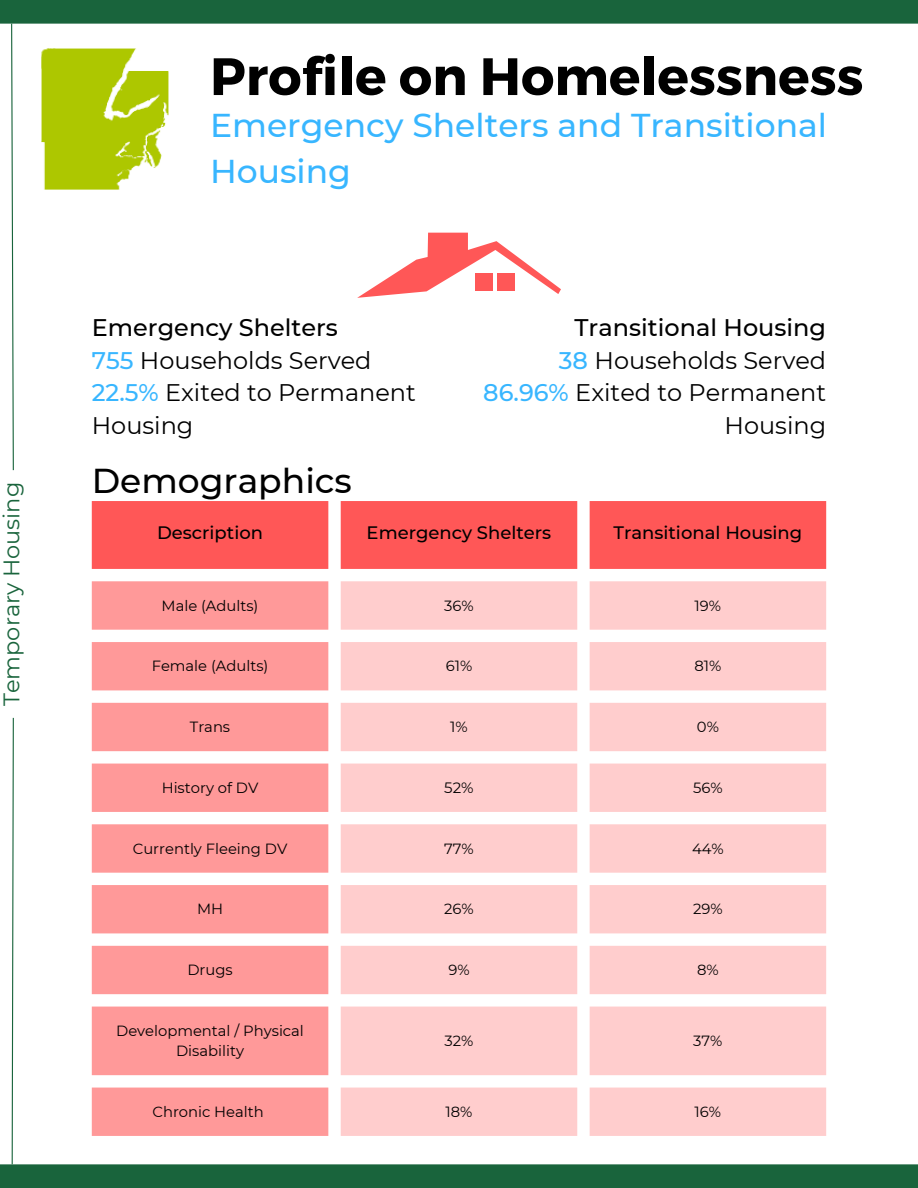
<style>
.page{position:relative;width:918px;height:1188px;background:#fff}
.page>*{position:absolute;margin:0;border:0;box-sizing:border-box;transform-origin:0 0}
.t1{font:700 52.5px "Montserrat";color:#000}
.t2{font:500 34.5px "Montserrat";color:#000}
.t3{font:500 33px/46.2px "Montserrat";color:#38b6ff}
.t4{font:24px/32.7px "Montserrat";color:#000}
.t5{font:500 24px "Montserrat";color:#000}
.t6{font:22.5px "Montserrat";color:#19643c}
.t7{font:500 18px "Montserrat";color:#000}
.t8{font:15px "Montserrat";color:#000}
.t9{font:14.7px/20.2px "Montserrat";color:#000;text-align:center}
.s1{font-weight:500;color:#38b6ff}
</style>
<div class="page">
<div style="left:0;top:0;width:918px;height:24px;background:#19643c"></div>
<img style="left:41px;top:48px;width:128px;height:142px">
<div style="left:0;top:1164px;width:918px;height:24px;background:#19643c"></div>
<svg style="left:357px;top:233px;width:204px;height:65px"></svg>
<svg style="left:11px;top:717px;width:3px;height:448px"></svg>
<svg style="left:11px;top:23px;width:3px;height:448px"></svg>
<div style="left:92px;top:501px;width:734px;height:68px;background:#ff5757"></div>
<svg style="left:92px;top:581px;width:236px;height:555px;fill:#f99"></svg>
<svg style="left:341px;top:581px;width:485px;height:555px;fill:#ffcdcd"></svg>
<p class="t6" style="left:-2px;top:706px;width:226px;rotate:-90deg">Temporary Housing</p>
<p class="t1" style="left:210px;top:42px;width:655px">Profile on Homelessness</p>
<p class="t3" style="left:210px;top:102px;width:619px">Emergency Shelters and Transitional<br>Housing</p>
<p class="t5" style="left:92px;top:313px;width:248px">Emergency Shelters</p>
<p class="t4" style="left:92px;top:344px;width:281px"><span class="s1">755</span> Households Served</p>
<p class="t4" style="left:92px;top:376px;width:326px"><span class="s1">22.5%</span> Exited to Permanent<br>Housing</p>
<p class="t5" style="left:575px;top:313px;width:253px">Transitional Housing</p>
<p class="t4" style="left:559px;top:344px;width:269px"><span class="s1">38</span> Households Served</p>
<p class="t4" style="left:483px;top:376px;width:344px;text-align:right"><span class="s1">86.96%</span> Exited to Permanent<br>Housing</p>
<p class="t2" style="left:92px;top:460px;width:262px">Demographics</p>
<p class="t7" style="left:157px;top:522px;width:108px">Description</p>
<p class="t7" style="left:367px;top:522px;width:186px">Emergency Shelters</p>
<p class="t7" style="left:614px;top:522px;width:190px">Transitional Housing</p>
<p class="t9" style="left:162px;top:595px;width:98px">Male (Adults)</p>
<p class="t9" style="left:444px;top:595px;width:31px">36%</p>
<p class="t9" style="left:695px;top:595px;width:28px">19%</p>
<p class="t9" style="left:152px;top:656px;width:118px">Female (Adults)</p>
<p class="t9" style="left:446px;top:656px;width:28px">61%</p>
<p class="t9" style="left:694px;top:656px;width:28px">81%</p>
<p class="t9" style="left:190px;top:717px;width:42px">Trans</p>
<p class="t9" style="left:450px;top:717px;width:19px">1%</p>
<p class="t9" style="left:697px;top:717px;width:23px">0%</p>
<p class="t9" style="left:162px;top:777px;width:98px">History of DV</p>
<p class="t8" style="left:444px;top:778px;width:31px">52%</p>
<p class="t9" style="left:693px;top:777px;width:31px">56%</p>
<p class="t9" style="left:133px;top:838px;width:156px">Currently Fleeing DV</p>
<p class="t9" style="left:444px;top:838px;width:31px">77%</p>
<p class="t9" style="left:692px;top:838px;width:33px">44%</p>
<p class="t9" style="left:197px;top:899px;width:28px">MH</p>
<p class="t9" style="left:444px;top:899px;width:31px">26%</p>
<p class="t9" style="left:693px;top:899px;width:31px">29%</p>
<p class="t9" style="left:187px;top:960px;width:47px">Drugs</p>
<p class="t9" style="left:448px;top:960px;width:23px">9%</p>
<p class="t9" style="left:697px;top:960px;width:23px">8%</p>
<p class="t9" style="left:116px;top:1020px;width:189px">Developmental / Physical<br>Disability</p>
<p class="t9" style="left:445px;top:1031px;width:30px">32%</p>
<p class="t9" style="left:693px;top:1031px;width:31px">37%</p>
<p class="t9" style="left:152px;top:1101px;width:113px">Chronic Health</p>
<p class="t9" style="left:446px;top:1101px;width:28px">18%</p>
<p class="t9" style="left:695px;top:1101px;width:28px">16%</p>
</div>
